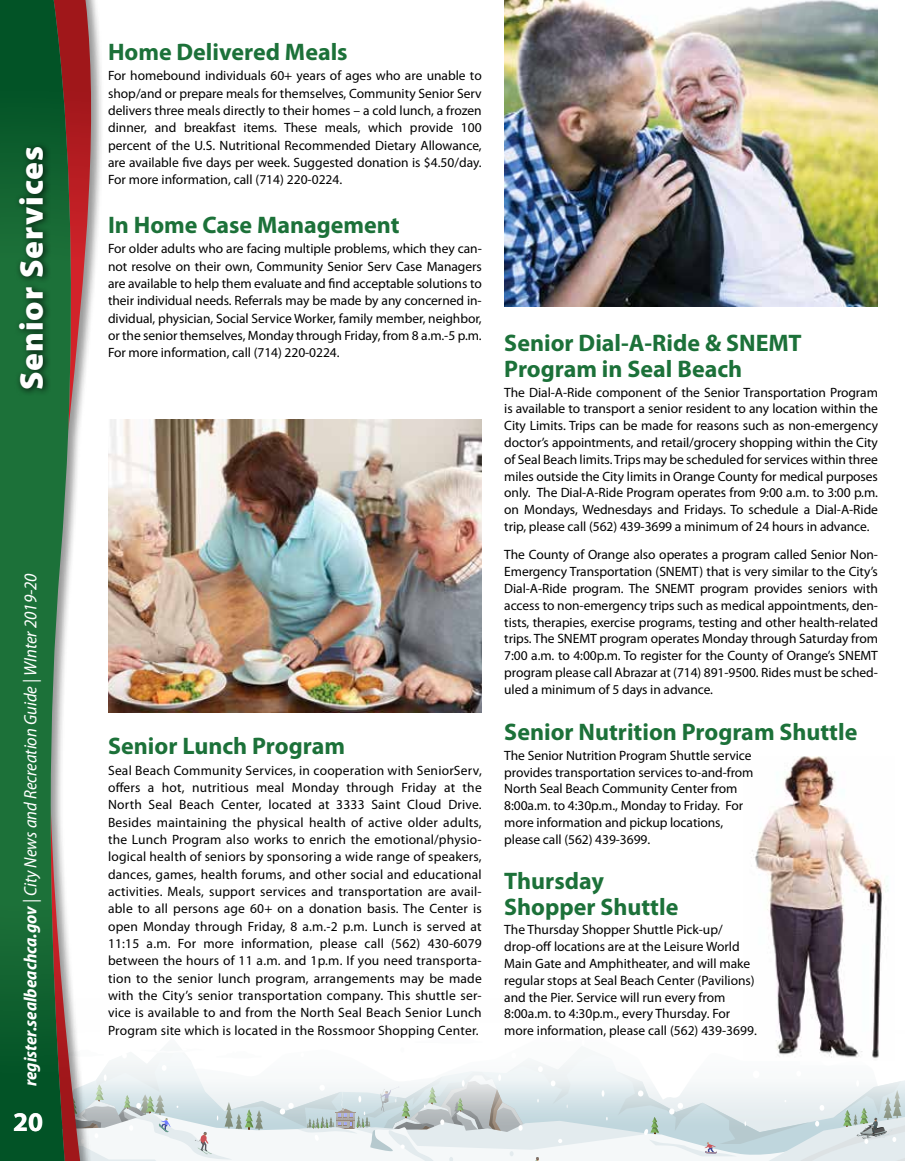
<style>
.page{position:relative;width:905px;height:1161px;background:#fff}
.page>*{position:absolute;margin:0;border:0;box-sizing:border-box;transform-origin:0 0}
.t1{font:900 33px "Myriad Pro";letter-spacing:.03em;color:#fff}
.t2{font:700 27px "Myriad Pro";color:#fff}
.t3{font:700 24px/25.8px "Myriad Pro";color:#1c7139}
.t4{font:italic semi-condensed 18px "Myriad Pro";color:#fff}
.t5{font:13.5px/17.4px "Myriad Pro";letter-spacing:-.005em;color:#000;text-align:justify}
.s1{font-weight:700}
</style>
<div class="page">
<svg style="left:105px;top:1140px;width:799px;height:21px"></svg>
<svg style="left:159px;top:1134px;width:745px;height:6px"></svg>
<svg style="left:105px;top:1060px;width:799px;height:74px"></svg>
<svg style="left:74px;top:0;width:28px;height:1161px"></svg>
<svg style="left:0;top:0;width:74px;height:1161px;background:#397148"></svg>
<img style="left:504px;top:0;width:374px;height:306px">
<div style="left:14px;top:141px;width:38px;height:256px;background:#000;opacity:.75"></div>
<img style="left:108px;top:419px;width:374px;height:294px">
<div style="left:800px;top:747px;width:92px;height:318px;background:#fff"></div>
<img style="left:743px;top:756px;width:151px;height:305px">
<h1 class="t1" style="left:13px;top:390px;width:246px;rotate:-90deg">Senior Services</h1>
<h3 class="t4" style="left:21px;top:1086px;width:515px;rotate:-90deg"><span class="s1">register.sealbeachca.gov</span> | City News and Recreation Guide | WInter 2019-20</h3>
<h2 class="t2" style="left:13px;top:1105px;width:31px">20</h2>
<h3 class="t3" style="left:108px;top:38px;width:241px">Home Delivered Meals</h3>
<p class="t5" style="left:108px;top:67px;width:375px">For homebound individuals 60+ years of ages who are unable to shop/and or prepare meals for themselves, Community Senior Serv delivers three meals directly to their homes – a cold lunch, a frozen dinner, and breakfast items. These meals, which provide 100 percent of the U.S. Nutritional Recommended Dietary Allowance, are available five days per week. Suggested donation is $4.50/day.<br>For more information, call (714) 220-0224.</p>
<h3 class="t3" style="left:108px;top:211px;width:293px">In Home Case Management</h3>
<p class="t5" style="left:108px;top:240px;width:375px">For older adults who are facing multiple problems, which they can&shy;not resolve on their own, Community Senior Serv Case Managers are available to help them evaluate and find acceptable solutions to their individual needs. Referrals may be made by any concerned in&shy;dividual, physician, Social Service Worker, family member, neighbor, or the senior themselves, Monday through Friday, from 8 a.m.-5 p.m.<br>For more information, call (714) 220-0224.</p>
<h3 class="t3" style="left:108px;top:732px;width:238px">Senior Lunch Program</h3>
<p class="t5" style="left:108px;top:761px;width:375px">Seal Beach Community Services, in cooperation with SeniorServ, offers a hot, nutritious meal Monday through Friday at the North Seal Beach Center, located at 3333 Saint Cloud Drive.<br>Besides maintaining the physical health of active older adults, the Lunch Program also works to enrich the emotional/physio&shy;logical health of seniors by sponsoring a wide range of speakers, dances, games, health forums, and other social and educational activities. Meals, support services and transportation are avail&shy;able to all persons age 60+ on a donation basis. The Center is open Monday through Friday, 8 a.m.-2 p.m. Lunch is served at 11:15 a.m. For more information, please call (562) 430-6079 between the hours of 11 a.m. and 1p.m. If you need transporta&shy;tion to the senior lunch program, arrangements may be made with the City’s senior transportation company. This shuttle ser&shy;vice is available to and from the North Seal Beach Senior Lunch Program site which is located in the Rossmoor Shopping Center.</p>
<h3 class="t3" style="left:504px;top:329px;width:299px">Senior Dial-A-Ride &amp; SNEMT<br>Program in Seal Beach</h3>
<p class="t5" style="left:504px;top:383px;width:375px;line-height:16.8px">The Dial-A-Ride component of the Senior Transportation Program is available to transport a senior resident to any location within the City Limits. Trips can be made for reasons such as non-emergency doctor’s appointments, and retail/grocery shopping within the City of Seal Beach limits. Trips may be scheduled for services within three miles outside the City limits in Orange County for medical purposes only. The Dial-A-Ride Program operates from 9:00 a.m. to 3:00 p.m. on Mondays, Wednesdays and Fridays. To schedule a Dial-A-Ride trip, please call (562) 439-3699 a minimum of 24 hours in advance.</p>
<p class="t5" style="left:504px;top:546px;width:375px;line-height:16.8px">The County of Orange also operates a program called Senior Non-Emergency Transportation (SNEMT) that is very similar to the City’s Dial-A-Ride program. The SNEMT program provides seniors with access to non-emergency trips such as medical appointments, den&shy;tists, therapies, exercise programs, testing and other health-related trips. The SNEMT program operates Monday through Saturday from 7:00 a.m. to 4:00p.m. To register for the County of Orange’s SNEMT program please call Abrazar at (714) 891-9500. Rides must be sched&shy;uled a minimum of 5 days in advance.</p>
<h3 class="t3" style="left:504px;top:718px;width:354px">Senior Nutrition Program Shuttle</h3>
<p class="t5" style="left:504px;top:747px;width:251px;line-height:16.8px;text-align:left">The Senior Nutrition Program Shuttle service provides transportation services to-and-from North Seal Beach Community Center from 8:00a.m. to 4:30p.m., Monday to Friday. For more information and pickup locations, please call (562) 439-3699.</p>
<h3 class="t3" style="left:504px;top:867px;width:175px">Thursday<br>Shopper Shuttle</h3>
<p class="t5" style="left:504px;top:921px;width:254px;line-height:16.8px;text-align:left">The Thursday Shopper Shuttle Pick-up/ drop-off locations are at the Leisure World Main Gate and Amphitheater, and will make regular stops at Seal Beach Center (Pavilions) and the Pier. Service will run every from 8:00a.m. to 4:30p.m., every Thursday. For more information, please call (562) 439-3699.</p>
</div>
